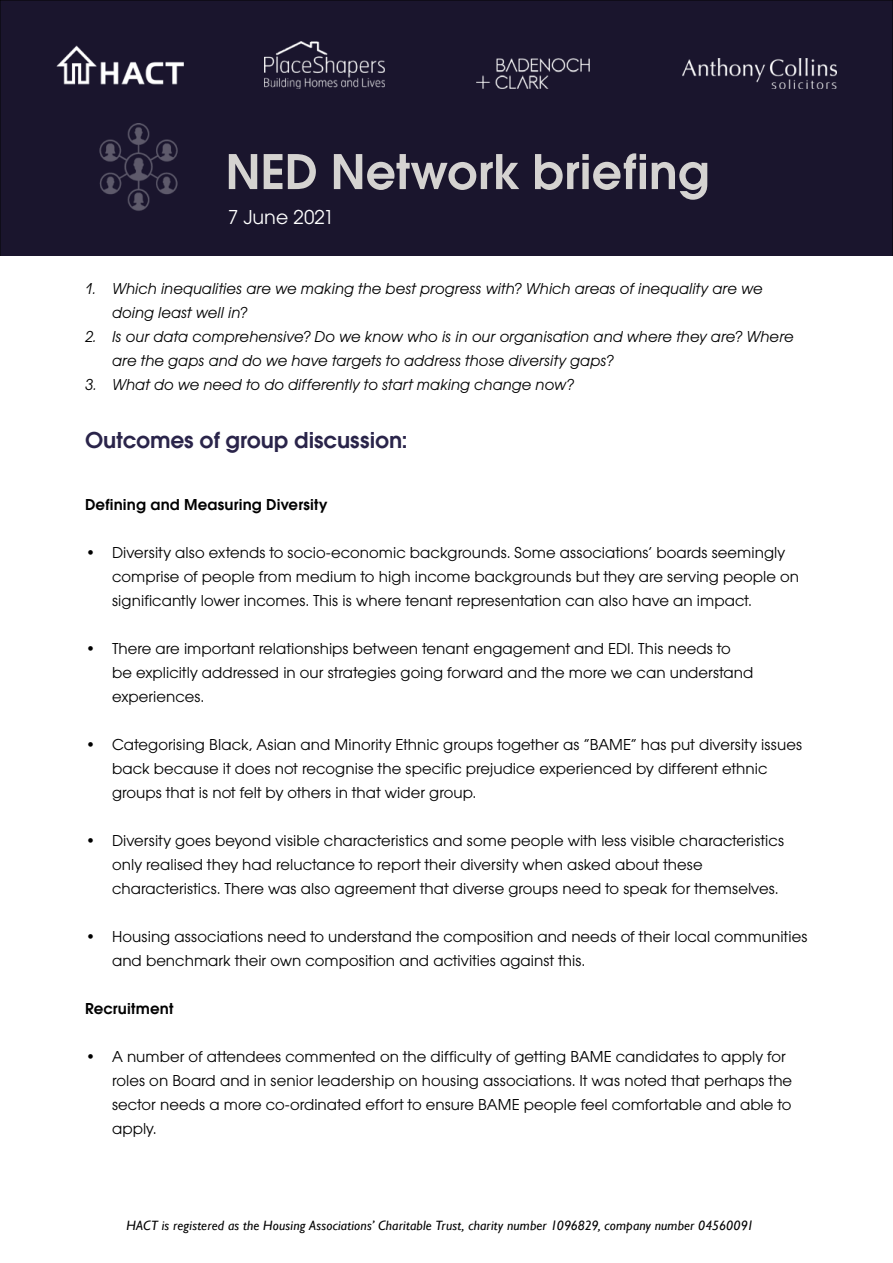
<style>
.page{position:relative;width:893px;height:1263px;background:#fff}
.page>*{position:absolute;margin:0;border:0;box-sizing:border-box;transform-origin:0 0}
.t1{font:600 52.5px "Avant Garde ITC";color:#d5d3d1}
.t2{font:600 24px "Avant Garde ITC";letter-spacing:-.005em;color:#2a244a}
.t3{font:21px "Avant Garde ITC";color:#fff}
.t4{font:16.5px/24px "Avant Garde ITC";letter-spacing:.005em;color:#000}
.t5{font:italic 16.5px/24px "Avant Garde ITC";color:#000}
.t6{font:600 16.5px "Avant Garde ITC";letter-spacing:.01em;color:#000}
.t7{font:italic 13.5px "Gill Sans";letter-spacing:.01em;color:#000}
</style>
<div class="page">
<div style="left:0;top:0;width:893px;height:256px;background:#1a152d"></div>
<img style="left:88px;top:123px;width:101px;height:101px">
<img style="left:265px;top:41px;width:120px;height:47px">
<img style="left:477px;top:58px;width:113px;height:30px">
<img style="left:682px;top:58px;width:154px;height:30px">
<img style="left:54px;top:42px;width:135px;height:46px">
<h1 class="t1" style="left:226px;top:141px;width:486px">NED Network briefing</h1>
<p class="t3" style="left:228px;top:205px;width:108px">7 June 2021</p>
<p class="t5" style="left:112px;top:277px;width:652px;text-indent:-27px">1. Which inequalities are we making the best progress with? Which areas of inequality are we doing least well in?</p>
<p class="t5" style="left:112px;top:325px;width:683px;text-indent:-27px">2. Is our data comprehensive? Do we know who is in our organisation and where they are? Where are the gaps and do we have targets to address those diversity gaps?</p>
<p class="t5" style="left:85px;top:373px;width:490px">3. What do we need to do differently to start making change now?</p>
<h2 class="t2" style="left:85px;top:426px;width:324px">Outcomes of group discussion:</h2>
<p class="t6" style="left:85px;top:495px;width:244px">Defining and Measuring Diversity</p>
<p class="t4" style="left:112px;top:541px;width:689px;text-indent:-27px">• Diversity also extends to socio-economic backgrounds. Some associations’ boards seemingly comprise of people from medium to high income backgrounds but they are serving people on significantly lower incomes. This is where tenant representation can also have an impact.</p>
<p class="t4" style="left:112px;top:637px;width:643px;text-indent:-27px">• There are important relationships between tenant engagement and EDI. This needs to be explicitly addressed in our strategies going forward and the more we can understand experiences.</p>
<p class="t4" style="left:112px;top:733px;width:692px;text-indent:-27px">• Categorising Black, Asian and Minority Ethnic groups together as “BAME” has put diversity issues back because it does not recognise the specific prejudice experienced by different ethnic groups that is not felt by others in that wider group.</p>
<p class="t4" style="left:112px;top:829px;width:674px;text-indent:-27px">• Diversity goes beyond visible characteristics and some people with less visible characteristics only realised they had reluctance to report their diversity when asked about these characteristics. There was also agreement that diverse groups need to speak for themselves.</p>
<p class="t4" style="left:112px;top:925px;width:697px;text-indent:-27px">• Housing associations need to understand the composition and needs of their local communities and benchmark their own composition and activities against this.</p>
<p class="t6" style="left:85px;top:999px;width:90px">Recruitment</p>
<p class="t4" style="left:112px;top:1045px;width:682px;text-indent:-27px">• A number of attendees commented on the difficulty of getting BAME candidates to apply for roles on Board and in senior leadership on housing associations. It was noted that perhaps the sector needs a more co-ordinated effort to ensure BAME people feel comfortable and able to apply.</p>
<p class="t7" style="left:127px;top:1218px;width:629px">HACT is registered as the Housing Associations’ Charitable Trust, charity number 1096829, company number 04560091</p>
</div>
